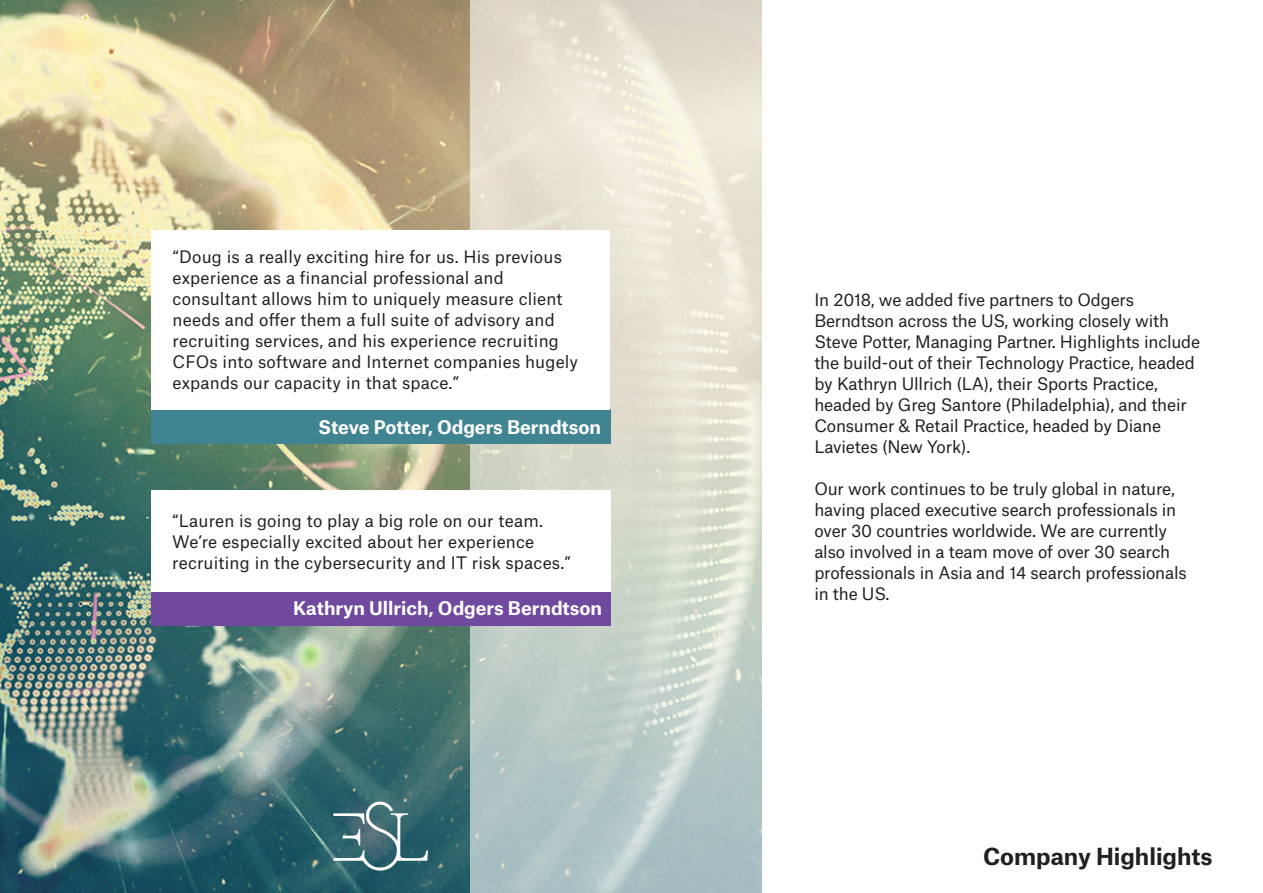
<style>
.page{position:relative;width:1263px;height:893px;background:#fff}
.page>*{position:absolute;margin:0;border:0;box-sizing:border-box;transform-origin:0 0}
.t1{font:700 22.5px "Atlas Grotesk";color:#231f20}
.t2{font:700 18px "Atlas Grotesk";color:#fff}
.t3{font:16.5px/21px "Atlas Grotesk";letter-spacing:-.005em;color:#231f20}
</style>
<div class="page">
<img style="left:0;top:0;width:470px;height:893px">
<svg style="left:470px;top:0;width:292px;height:893px;background:#d4d8ce"></svg>
<div style="left:151px;top:409px;width:459px;height:35px;background:#418491"></div>
<div style="left:151px;top:230px;width:459px;height:179px;background:#fff"></div>
<div style="left:151px;top:592px;width:459px;height:34px;background:#6f499d"></div>
<div style="left:151px;top:490px;width:459px;height:102px;background:#fff"></div>
<svg style="left:246px;top:802px;width:182px;height:69px;background:#3a6b75"></svg>
<p class="t3" style="left:173px;top:245px;width:407px">“Doug is a really exciting hire for us. His previous experience as a financial professional and consultant allows him to uniquely measure client needs and offer them a full suite of advisory and recruiting services, and his experience recruiting CFOs into software and Internet companies hugely expands our capacity in that space.”</p>
<p class="t2" style="left:318px;top:412px;width:284px">Steve Potter, Odgers Berndtson</p>
<p class="t3" style="left:172px;top:508px;width:400px">“Lauren is going to play a big role on our team.<br>We’re especially excited about her experience recruiting in the cybersecurity and IT risk spaces.”</p>
<p class="t2" style="left:293px;top:594px;width:310px">Kathryn Ullrich, Odgers Berndtson</p>
<p class="t3" style="left:814px;top:288px;width:387px">In 2018, we added five partners to Odgers Berndtson across the US, working closely with Steve Potter, Managing Partner. Highlights include the build-out of their Technology Practice, headed by Kathryn Ullrich (LA), their Sports Practice, headed by Greg Santore (Philadelphia), and their Consumer &amp; Retail Practice, headed by Diane Lavietes (New York).</p>
<p class="t3" style="left:814px;top:477px;width:374px">Our work continues to be truly global in nature, having placed executive search professionals in over 30 countries worldwide. We are currently also involved in a team move of over 30 search professionals in Asia and 14 search professionals in the US.</p>
<p class="t1" style="left:983px;top:838px;width:231px">Company Highlights</p>
</div>
